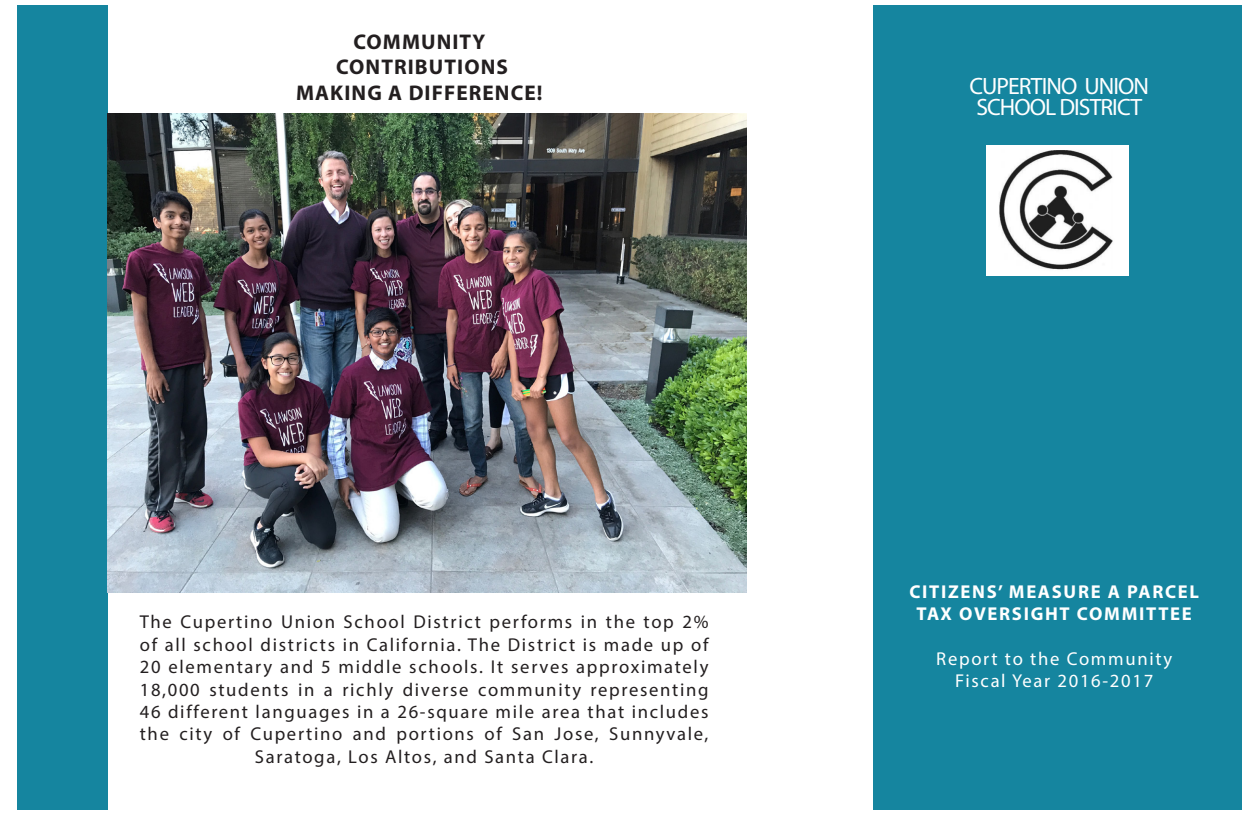
<style>
.page{position:relative;width:1259px;height:827px;background:#fff}
.page>*{position:absolute;margin:0;border:0;box-sizing:border-box;transform-origin:0 0}
.t1{font:23.6px "Myriad Pro";letter-spacing:-.04em;color:#fff}
.t2{font:700 21.2px "Myriad Pro";letter-spacing:.05em;color:#231f20}
.t3{font:18.6px/22.4px "Myriad Pro";letter-spacing:.09em;color:#231f20;text-align:center}
.t4{font:700 18.6px "Myriad Pro";letter-spacing:.09em;color:#fff}
.t5{font:18.6px "Myriad Pro";letter-spacing:.09em;color:#fff}
</style>
<div class="page">
<div style="left:17px;top:6px;width:90px;height:803px;background:#15859f"></div>
<div style="left:872px;top:6px;width:369px;height:803px;background:#15859f"></div>
<img style="left:107px;top:113px;width:639px;height:479px">
<img style="left:986px;top:145px;width:142px;height:131px">
<p class="t2" style="left:353px;top:28px;width:133px">COMMUNITY</p>
<p class="t2" style="left:336px;top:53px;width:173px">CONTRIBUTIONS</p>
<p class="t2" style="left:296px;top:79px;width:248px">MAKING A DIFFERENCE!</p>
<p class="t3" style="left:140px;top:610px;width:570px">The Cupertino Union School District performs in the top 2% of all school districts in California. The District is made up of 20 elementary and 5 middle schools. It serves approximately 18,000 students in a richly diverse community representing 46 different languages in a 26-square mile area that includes the city of Cupertino and portions of San Jose, Sunnyvale, Saratoga, Los Altos, and Santa Clara.</p>
<p class="t1" style="left:969px;top:71px;width:181px">CUPERTINO UNION</p>
<p class="t1" style="left:976px;top:93px;width:167px">SCHOOL DISTRICT</p>
<p class="t4" style="left:909px;top:579px;width:291px">CITIZENS’ MEASURE A PARCEL</p>
<p class="t4" style="left:916px;top:601px;width:277px">TAX OVERSIGHT COMMITTEE</p>
<p class="t5" style="left:936px;top:646px;width:237px">Report to the Community</p>
<p class="t5" style="left:955px;top:669px;width:199px">Fiscal Year 2016-2017</p>
</div>
